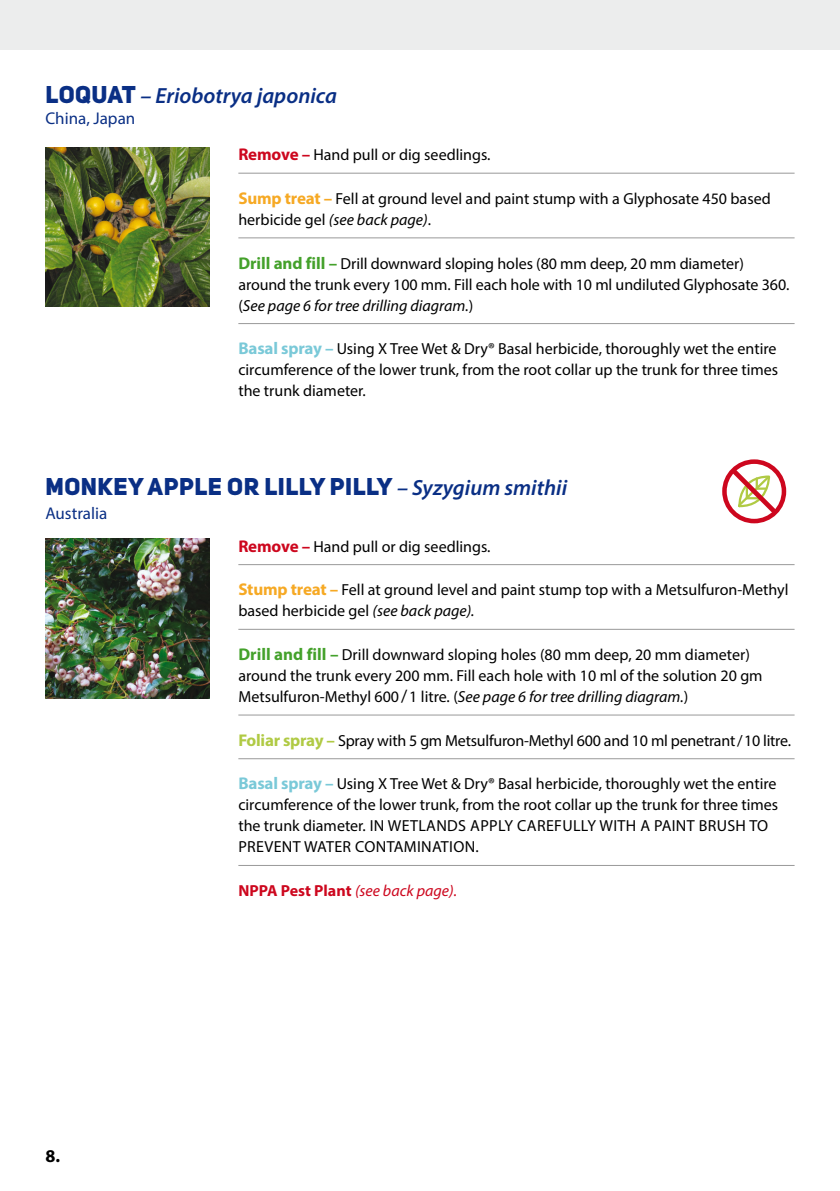
<style>
.page{position:relative;width:840px;height:1191px;background:#fff}
.page>*{position:absolute;margin:0;border:0;box-sizing:border-box;transform-origin:0 0}
.t1{font:24px "Uni Sans Heavy CAPS";letter-spacing:.02em;color:#0a2f85}
.t2{font:italic 600 22px "Myriad Pro";color:#0a2f85}
.t3{font:700 18px "Myriad Pro";color:#000}
.t4{font:17px "Myriad Pro";color:#0a2f85}
.t5{font:16px/21px "Myriad Pro";color:#000}
.t6{font:italic 16px "Myriad Pro";color:#cd071e}
.s1{font-family:"Uni Sans Heavy CAPS";font-weight:400;font-style:normal;font-size:24px}
.s2{font-weight:700;font-size:17px;color:#cd071e}
.s3{font-weight:700;font-size:17px;color:#f6a924}
.s4{font-style:italic}
.s5{font-weight:700;font-size:17px;color:#44a12b}
.s6{font-weight:700;font-size:17px;color:#7ac9d8}
.s7{font-family:"Myriad Pro";font-weight:600;font-style:italic;font-size:22px}
.s8{font-size:18px}
.s9{font-weight:700;font-size:17px;color:#b0ca44}
.s10{font-weight:700;font-style:normal}
</style>
<div class="page">
<div style="left:0;top:0;width:839px;height:50px;background:#eceded"></div>
<div style="left:721px;top:459px;width:64px;height:64px;border:5px solid #cd071e;border-radius:50%"></div>
<svg style="left:727px;top:465px;width:53px;height:52px"></svg>
<img style="left:45px;top:539px;width:165px;height:159px">
<hr style="left:238px;top:564px;width:556px;height:1px;background:#999">
<hr style="left:238px;top:629px;width:556px;height:1px;background:#999">
<hr style="left:238px;top:714px;width:556px;height:1px;background:#999">
<hr style="left:238px;top:758px;width:556px;height:1px;background:#999">
<hr style="left:238px;top:865px;width:556px;height:1px;background:#999">
<img style="left:45px;top:147px;width:165px;height:160px">
<hr style="left:238px;top:173px;width:556px;height:1px;background:#999">
<hr style="left:238px;top:237px;width:556px;height:1px;background:#999">
<hr style="left:238px;top:323px;width:556px;height:1px;background:#999">
<h2 class="t2" style="left:45px;top:82px;width:293px"><span class="s1">LOQUAT</span> – Eriobotrya japonica</h2>
<p class="t4" style="left:45px;top:108px;width:91px">China, Japan</p>
<p class="t5" style="left:238px;top:144px;width:253px"><span class="s2">Remove –</span> Hand pull or dig seedlings.</p>
<p class="t5" style="left:238px;top:188px;width:533px"><span class="s3">Sump treat –</span> Fell at ground level and paint stump with a Glyphosate 450 based herbicide gel <span class="s4">(see back page)</span>.</p>
<p class="t5" style="left:238px;top:252px;width:552px"><span class="s5">Drill and fill –</span> Drill downward sloping holes (80 mm deep, 20 mm diameter) around the trunk every 100 mm. Fill each hole with 10 ml undiluted Glyphosate 360. (<span class="s4">See page 6 for tree drilling diagram.</span>)</p>
<p class="t5" style="left:238px;top:338px;width:541px;text-align:justify"><span class="s6">Basal spray –</span> Using X Tree Wet &amp; Dry® Basal herbicide, thoroughly wet the entire circumference of the lower trunk, from the root collar up the trunk for three times the trunk diameter.</p>
<h1 class="t1" style="left:45px;top:470px;width:523px">MONKEY APPLE OR LILLY PILLY <span class="s7">– Syzygium smithii</span></h1>
<p class="t4" style="left:45px;top:502px;width:63px">Australia</p>
<p class="t5" style="left:238px;top:535px;width:253px"><span class="s2">Remove –</span> Hand pull or dig seedlings.</p>
<p class="t5" style="left:238px;top:579px;width:551px"><span class="s3">Stump treat –</span> Fell at ground level and paint stump top with a Metsulfuron-Methyl based herbicide gel <span class="s4">(see back page).</span></p>
<p class="t5" style="left:238px;top:644px;width:525px"><span class="s5">Drill and fill –</span> Drill downward sloping holes (80 mm deep, 20 mm diameter) around the trunk every 200 mm. Fill each hole with 10 ml of the solution 20 gm<br>Metsulfuron-Methyl 600 <span class="s8">/</span>1 litre. (<span class="s4">See page 6 for tree drilling diagram.</span>)</p>
<p class="t5" style="left:238px;top:729px;width:554px"><span class="s9">Foliar spray –</span> Spray with 5 gm Metsulfuron-Methyl 600 and 10 ml penetrant/10 litre.</p>
<p class="t5" style="left:238px;top:773px;width:541px"><span class="s6">Basal spray –</span> Using X Tree Wet &amp; Dry® Basal herbicide, thoroughly wet the entire circumference of the lower trunk, from the root collar up the trunk for three times the trunk diameter. IN WETLANDS APPLY CAREFULLY WITH A PAINT BRUSH TO PREVENT WATER CONTAMINATION.</p>
<p class="t6" style="left:238px;top:881px;width:220px"><span class="s10">NPPA Pest Plant</span> (see back page).</p>
<p class="t3" style="left:45px;top:1144px;width:16px">8.</p>
</div>
